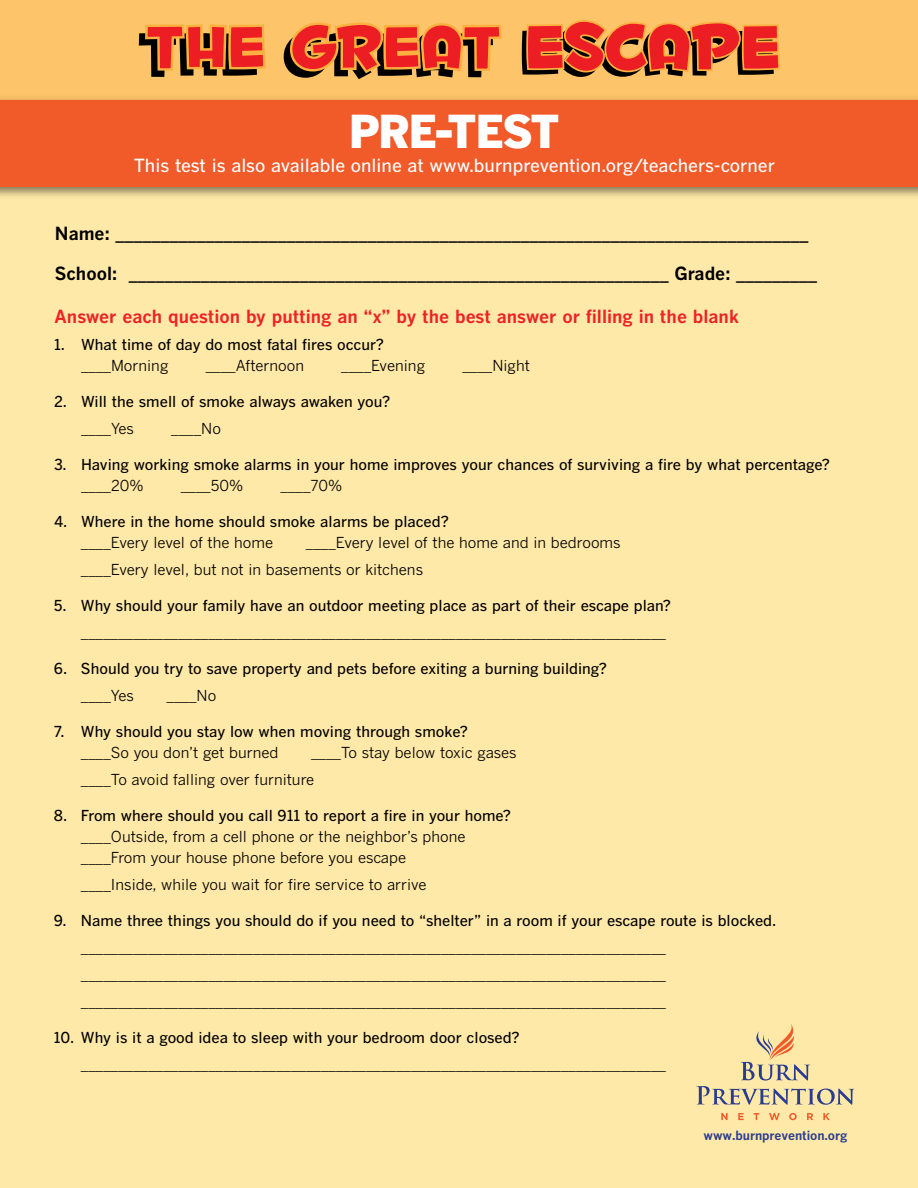
<style>
.page{position:relative;width:918px;height:1188px;background:#ffe9a8}
.page>*{position:absolute;margin:0;border:0;box-sizing:border-box;transform-origin:0 0}
.t1{font:900 45px "Benton Gothic";letter-spacing:-.02em;color:#fff}
.t2{font:700 18px "Benton Gothic";color:#000}
.t3{font:500 18px "Benton Gothic";color:#fff}
.t4{font:700 18px "Benton Gothic";color:#ed2326}
.t5{font:15px/27px "Benton Gothic";color:#000}
.t6{font:500 15px "Benton Gothic";color:#000}
.t7{font:700 12.6px "Benton Gothic";letter-spacing:-.01em;color:#2a3c90}
</style>
<div class="page">
<div style="left:0;top:0;width:918px;height:179px;background:#fec469"></div>
<div style="left:0;top:100px;width:918px;height:87px;background:#f15a29"></div>
<svg style="left:139px;top:24px;width:127px;height:53px"></svg>
<svg style="left:284px;top:22px;width:218px;height:57px"></svg>
<svg style="left:522px;top:20px;width:258px;height:57px"></svg>
<svg style="left:721px;top:1113px;width:7px;height:7px"></svg>
<svg style="left:738px;top:1113px;width:6px;height:7px"></svg>
<svg style="left:754px;top:1113px;width:5px;height:7px"></svg>
<svg style="left:769px;top:1113px;width:11px;height:7px"></svg>
<svg style="left:789px;top:1113px;width:8px;height:7px"></svg>
<svg style="left:807px;top:1113px;width:6px;height:7px"></svg>
<svg style="left:823px;top:1113px;width:7px;height:7px"></svg>
<svg style="left:696px;top:1024px;width:158px;height:81px"></svg>
<h1 class="t1" style="left:349px;top:103px;width:212px">PRE-TEST</h1>
<p class="t3" style="left:134px;top:154px;width:643px">This test is also available online at www.burnprevention.org/teachers-corner</p>
<p class="t2" style="left:55px;top:222px;width:755px">Name: _____________________________________________________________________________</p>
<p class="t2" style="left:55px;top:262px;width:764px">School: ____________________________________________________________ Grade: _________</p>
<p class="t4" style="left:54px;top:305px;width:687px">Answer each question by putting an “x” by the best answer or filling in the blank</p>
<p class="t6" style="left:54px;top:336px;width:332px">1. What time of day do most fatal fires occur?</p>
<p class="t5" style="left:81px;top:352px;width:89px">____Morning</p>
<p class="t5" style="left:206px;top:352px;width:100px">____Afternoon</p>
<p class="t5" style="left:341px;top:352px;width:85px">____Evening</p>
<p class="t5" style="left:462px;top:352px;width:69px">____Night</p>
<p class="t6" style="left:54px;top:393px;width:338px">2. Will the smell of smoke always awaken you?</p>
<p class="t5" style="left:81px;top:415px;width:55px">____Yes</p>
<p class="t5" style="left:171px;top:415px;width:51px">____No</p>
<p class="t6" style="left:54px;top:456px;width:778px">3. Having working smoke alarms in your home improves your chances of surviving a fire by what percentage?</p>
<p class="t5" style="left:81px;top:472px;width:64px">____20%</p>
<p class="t5" style="left:181px;top:472px;width:64px">____50%</p>
<p class="t5" style="left:281px;top:472px;width:63px">____70%</p>
<p class="t6" style="left:54px;top:513px;width:396px">4. Where in the home should smoke alarms be placed?</p>
<p class="t5" style="left:81px;top:529px;width:194px">____Every level of the home</p>
<p class="t5" style="left:81px;top:529px;width:541px;text-indent:225px">____Every level of the home and in bedrooms ____Every level, but not in basements or kitchens</p>
<p class="t6" style="left:54px;top:597px;width:619px">5. Why should your family have an outdoor meeting place as part of their escape plan?</p>
<p class="t5" style="left:81px;top:619px;width:587px">______________________________________________________________________________</p>
<p class="t6" style="left:54px;top:660px;width:554px">6. Should you try to save property and pets before exiting a burning building?</p>
<p class="t5" style="left:81px;top:682px;width:55px">____Yes</p>
<p class="t5" style="left:167px;top:682px;width:51px">____No</p>
<p class="t6" style="left:54px;top:723px;width:415px">7. Why should you stay low when moving through smoke?</p>
<p class="t5" style="left:81px;top:739px;width:199px">____So you don’t get burned</p>
<p class="t5" style="left:81px;top:739px;width:437px;text-indent:230px">____To stay below toxic gases ____To avoid falling over furniture</p>
<p class="t6" style="left:54px;top:807px;width:459px">8. From where should you call 911 to report a fire in your home?</p>
<p class="t5" style="left:81px;top:826px;width:386px;line-height:21px">____Outside, from a cell phone or the neighbor’s phone ____From your house phone before you escape</p>
<p class="t5" style="left:81px;top:871px;width:347px">____Inside, while you wait for fire service to arrive</p>
<p class="t6" style="left:54px;top:912px;width:724px">9. Name three things you should do if you need to “shelter” in a room if your escape route is blocked.</p>
<p class="t5" style="left:81px;top:934px;width:587px;text-align:justify">______________________________________________________________________________ ______________________________________________________________________________ ______________________________________________________________________________</p>
<p class="t6" style="left:54px;top:1029px;width:467px">10. Why is it a good idea to sleep with your bedroom door closed?</p>
<p class="t5" style="left:81px;top:1051px;width:587px">______________________________________________________________________________</p>
<p class="t7" style="left:704px;top:1127px;width:145px">www.burnprevention.org</p>
</div>
